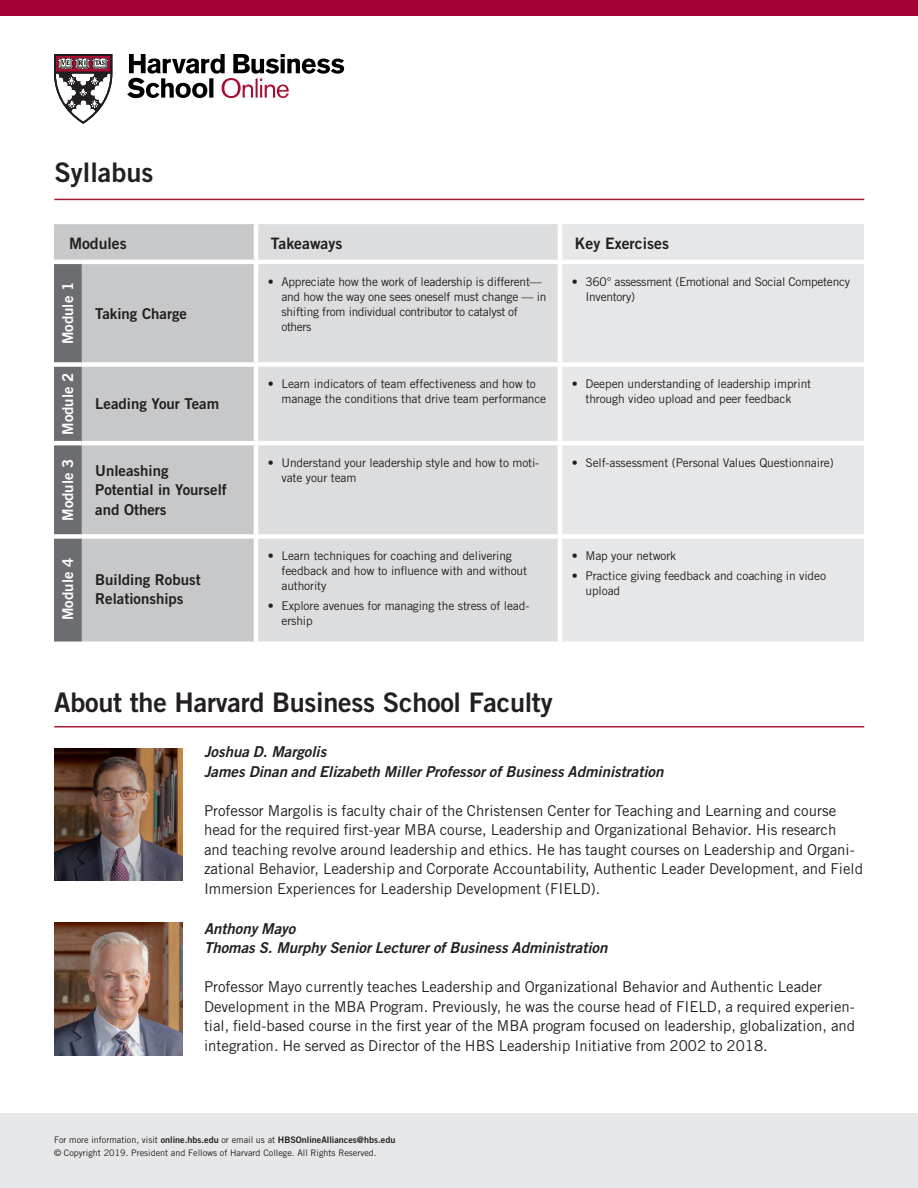
<style>
.page{position:relative;width:918px;height:1188px;background:#fff}
.page>*{position:absolute;margin:0;border:0;box-sizing:border-box;transform-origin:0 0}
.t1{font:27px "Trade Gothic LT Std Bd 2";letter-spacing:-.01em;color:#231f20}
.t2{font:15.75px "Trade Gothic LT Std Bd 2";color:#231f20}
.t3{font:15px/19.5px "Trade Gothic LT Std";color:#231f20}
.t4{font:15px "Trade Gothic LT Std Bd 2 Obl";color:#231f20}
.t5{font:15px/19.5px "Trade Gothic LT Std Bd 2";color:#231f20}
.t6{font:15px "Trade Gothic LT Std Bd 2";color:#fff}
.t7{font:12px/15px "Trade Gothic LT Std";letter-spacing:-.01em;color:#231f20}
.t8{font:9px "Trade Gothic LT Std Bd 2";color:#231f20}
.t9{font:9px "Trade Gothic LT Std";color:#231f20}
.s1{font-family:"Trade Gothic LT Std"}
</style>
<div class="page">
<div style="left:0;top:1114px;width:918px;height:74px;background:#e6e7e9"></div>
<div style="left:54px;top:224px;width:200px;height:418px;background:#c7c8ca"></div>
<div style="left:258px;top:224px;width:300px;height:418px;background:#dcdddf"></div>
<div style="left:562px;top:224px;width:302px;height:418px;background:#e6e7e9"></div>
<div style="left:54px;top:264px;width:28px;height:378px;background:#6c6d70"></div>
<div style="left:54px;top:362px;width:28px;height:5px;background:#fff"></div>
<div style="left:82px;top:362px;width:174px;height:5px;background:#fff"></div>
<div style="left:256px;top:362px;width:304px;height:5px;background:#fff"></div>
<div style="left:560px;top:362px;width:304px;height:5px;background:#fff"></div>
<hr style="left:54px;top:441px;width:28px;height:4px;background:#fff">
<hr style="left:82px;top:441px;width:174px;height:4px;background:#fff">
<hr style="left:256px;top:441px;width:304px;height:4px;background:#fff">
<hr style="left:560px;top:441px;width:304px;height:4px;background:#fff">
<hr style="left:54px;top:260px;width:28px;height:4px;background:#fff">
<hr style="left:82px;top:260px;width:176px;height:4px;background:#fff">
<hr style="left:258px;top:260px;width:302px;height:4px;background:#fff">
<hr style="left:560px;top:260px;width:304px;height:4px;background:#fff">
<div style="left:256px;top:534px;width:304px;height:5px;background:#fff"></div>
<div style="left:560px;top:534px;width:304px;height:5px;background:#fff"></div>
<div style="left:54px;top:534px;width:28px;height:5px;background:#fff"></div>
<div style="left:82px;top:534px;width:174px;height:5px;background:#fff"></div>
<hr style="left:54px;top:199px;width:810px;height:1px;background:#a41d37">
<hr style="left:54px;top:726px;width:810px;height:2px;background:#a41d37">
<img style="left:54px;top:748px;width:129px;height:133px">
<div style="left:0;top:0;width:918px;height:16px;background:#a40134"></div>
<svg style="left:54px;top:54px;width:58px;height:70px"></svg>
<svg style="left:127px;top:54px;width:217px;height:44px"></svg>
<img style="left:54px;top:923px;width:129px;height:132px">
<p class="t1" style="left:54px;top:156px;width:101px">Syllabus</p>
<p class="t2" style="left:69px;top:233px;width:59px">Modules</p>
<p class="t2" style="left:271px;top:233px;width:73px">Takeaways</p>
<p class="t2" style="left:575px;top:233px;width:96px">Key Exercises</p>
<p class="t6" style="left:59px;top:344px;width:64px;rotate:-90deg">Module 1</p>
<p class="t7" style="left:281px;top:274px;width:266px;text-indent:-14px">• Appreciate how the work of leadership is different— and how the way one sees oneself must change — in shifting from individual contributor to catalyst of others</p>
<p class="t7" style="left:585px;top:274px;width:266px;text-indent:-14px">• 360° assessment (Emotional and Social Competency<br>Inventory)</p>
<p class="t5" style="left:95px;top:303px;width:93px">Taking Charge</p>
<p class="t6" style="left:59px;top:435px;width:64px;rotate:-90deg">Module 2</p>
<p class="t5" style="left:95px;top:394px;width:125px">Leading Your Team</p>
<p class="t7" style="left:281px;top:376px;width:266px;text-indent:-14px">• Learn indicators of team effectiveness and how to manage the conditions that drive team performance</p>
<p class="t7" style="left:572px;top:376px;width:241px;text-align:center">• Deepen understanding of leadership imprint through video upload and peer feedback</p>
<p class="t6" style="left:59px;top:521px;width:64px;rotate:-90deg">Module 3</p>
<p class="t5" style="left:95px;top:460px;width:133px">Unleashing<br>Potential in Yourself and Others</p>
<p class="t7" style="left:281px;top:455px;width:259px;text-indent:-14px">• Understand your leadership style and how to moti&shy;vate your team</p>
<p class="t7" style="left:572px;top:455px;width:263px">• Self-assessment (Personal Values Questionnaire)</p>
<p class="t6" style="left:59px;top:620px;width:64px;rotate:-90deg">Module 4</p>
<p class="t7" style="left:281px;top:548px;width:247px;text-indent:-14px">• Learn techniques for coaching and delivering feedback and how to influence with and without authority</p>
<p class="t7" style="left:281px;top:598px;width:249px;text-indent:-14px">• Explore avenues for managing the stress of lead&shy;ership</p>
<p class="t7" style="left:572px;top:548px;width:106px">• Map your network</p>
<p class="t7" style="left:585px;top:568px;width:242px;text-indent:-14px">• Practice giving feedback and coaching in video upload</p>
<p class="t5" style="left:95px;top:569px;width:107px">Building Robust<br>Relationships</p>
<p class="t1" style="left:54px;top:685px;width:500px">About the Harvard Business School Faculty</p>
<p class="t4" style="left:204px;top:743px;width:124px">Joshua D. Margolis</p>
<p class="t4" style="left:204px;top:762px;width:461px">James Dinan and Elizabeth Miller Professor of Business Administration</p>
<p class="t3" style="left:204px;top:801px;width:661px">Professor Margolis is faculty chair of the Christensen Center for Teaching and Learning and course head for the required first-year MBA course, Leadership and Organizational Behavior. His research and teaching revolve around leadership and ethics. He has taught courses on Leadership and Organi&shy;zational Behavior, Leadership and Corporate Accountability, Authentic Leader Development, and Field Immersion Experiences for Leadership Development (FIELD).</p>
<p class="t4" style="left:204px;top:919px;width:93px">Anthony Mayo</p>
<p class="t4" style="left:204px;top:938px;width:405px">Thomas S. Murphy Senior Lecturer of Business Administration</p>
<p class="t3" style="left:204px;top:977px;width:653px">Professor Mayo currently teaches Leadership and Organizational Behavior and Authentic Leader Development in the MBA Program. Previously, he was the course head of FIELD, a required experien&shy;tial, field-based course in the first year of the MBA program focused on leadership, globalization, and integration. He served as Director of the HBS Leadership Initiative from 2002 to 2018.</p>
<p class="t8" style="left:54px;top:1135px;width:343px"><span class="s1">For more information, visit</span> online.hbs.edu <span class="s1">or email us at</span> HBSOnlineAlliances@hbs.edu</p>
<p class="t9" style="left:54px;top:1148px;width:324px">© Copyright 2019. President and Fellows of Harvard College. All Rights Reserved.</p>
</div>
